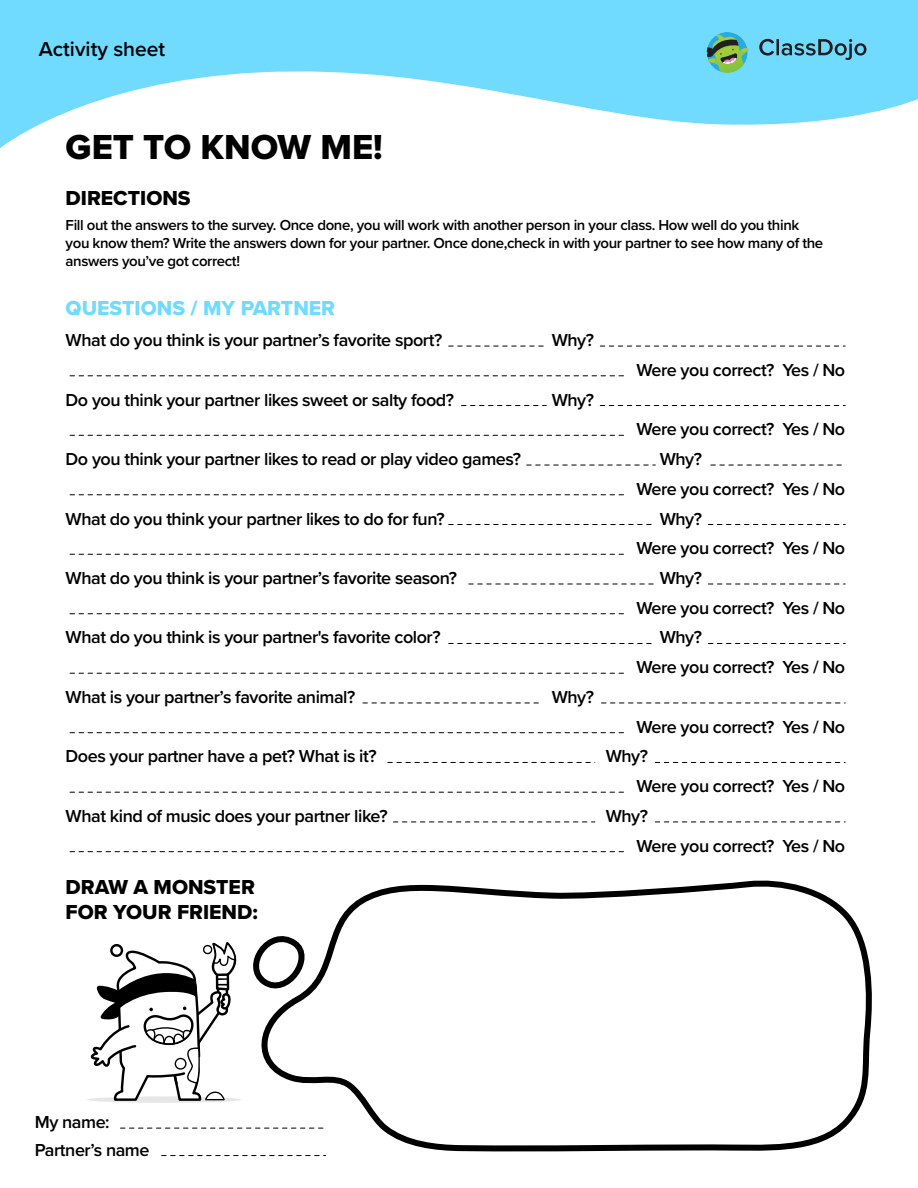
<style>
.page{position:relative;width:918px;height:1188px;background:#fff}
.page>*{position:absolute;margin:0;border:0;box-sizing:border-box;transform-origin:0 0}
.t1{font:36px "Proxima Nova Extrabld";color:#000}
.t2{font:21px/25.2px "Proxima Nova Extrabld";color:#000}
.t3{font:21px "Proxima Nova Extrabld";color:#70dbff}
.t4{font:600 21px "Proxima Nova";color:#000}
.t5{font:600 18px/29.7px "Proxima Nova";letter-spacing:-.025em;color:#000}
.t6{font:600 15px/18px "Proxima Nova";letter-spacing:-.025em;color:#000}
</style>
<div class="page">
<svg style="left:0;top:0;width:918px;height:148px;fill:#70dbff"></svg>
<div style="left:707px;top:32px;width:41px;height:41px;background:#29aae1;border-radius:50%"></div>
<svg style="left:703px;top:34px;width:49px;height:49px"></svg>
<svg style="left:759px;top:39px;width:107px;height:21px"></svg>
<svg style="left:600px;top:346px;width:245px;height:1px"></svg>
<svg style="left:449px;top:346px;width:95px;height:1px"></svg>
<svg style="left:70px;top:375px;width:554px;height:1px"></svg>
<svg style="left:708px;top:524px;width:137px;height:1px"></svg>
<svg style="left:449px;top:524px;width:203px;height:1px"></svg>
<svg style="left:70px;top:554px;width:554px;height:1px"></svg>
<svg style="left:711px;top:465px;width:131px;height:1px"></svg>
<svg style="left:527px;top:465px;width:128px;height:1px"></svg>
<svg style="left:70px;top:494px;width:554px;height:1px"></svg>
<svg style="left:600px;top:405px;width:245px;height:1px"></svg>
<svg style="left:462px;top:405px;width:84px;height:1px"></svg>
<svg style="left:70px;top:435px;width:554px;height:1px"></svg>
<svg style="left:708px;top:584px;width:137px;height:1px"></svg>
<svg style="left:469px;top:584px;width:185px;height:1px"></svg>
<svg style="left:70px;top:613px;width:554px;height:1px"></svg>
<svg style="left:708px;top:643px;width:137px;height:1px"></svg>
<svg style="left:449px;top:643px;width:203px;height:1px"></svg>
<svg style="left:70px;top:673px;width:554px;height:1px"></svg>
<svg style="left:601px;top:703px;width:244px;height:1px"></svg>
<svg style="left:363px;top:703px;width:176px;height:1px"></svg>
<svg style="left:70px;top:732px;width:554px;height:1px"></svg>
<svg style="left:655px;top:762px;width:190px;height:1px"></svg>
<svg style="left:388px;top:762px;width:207px;height:1px"></svg>
<svg style="left:70px;top:792px;width:554px;height:1px"></svg>
<svg style="left:655px;top:822px;width:190px;height:1px"></svg>
<svg style="left:393px;top:822px;width:202px;height:1px"></svg>
<svg style="left:70px;top:851px;width:554px;height:1px"></svg>
<svg style="left:162px;top:1155px;width:84px;height:1px"></svg>
<svg style="left:120px;top:1128px;width:123px;height:1px"></svg>
<div style="left:87px;top:1096px;width:154px;height:7px;background:#e6e6e6;border-radius:50%"></div>
<svg style="left:246px;top:880px;width:626px;height:277px"></svg>
<svg style="left:90px;top:926px;width:225px;height:176px"></svg>
<p class="t4" style="left:39px;top:33px;width:128px">Activity sheet</p>
<h1 class="t1" style="left:66px;top:120px;width:319px">GET TO KNOW ME!</h1>
<p class="t2" style="left:66px;top:186px;width:127px">DIRECTIONS</p>
<p class="t6" style="left:66px;top:216px;width:759px">Fill out the answers to the survey. Once done, you will work with another person in your class. How well do you think you know them? Write the answers down for your partner. Once done,check in with your partner to see how many of the answers you’ve got correct!</p>
<p class="t3" style="left:66px;top:292px;width:271px">QUESTIONS / MY PARTNER</p>
<p class="t5" style="left:66px;top:325px;width:378px">What do you think is your partner’s favorite sport?</p>
<p class="t5" style="left:552px;top:325px;width:44px">Why?</p>
<p class="t5" style="left:636px;top:354px;width:210px">Were you correct? Yes / No</p>
<p class="t5" style="left:66px;top:384px;width:390px">Do you think your partner likes sweet or salty food?</p>
<p class="t5" style="left:552px;top:384px;width:44px">Why?</p>
<p class="t5" style="left:636px;top:414px;width:210px">Were you correct? Yes / No</p>
<p class="t5" style="left:66px;top:444px;width:457px">Do you think your partner likes to read or play video games?</p>
<p class="t5" style="left:636px;top:444px;width:210px;text-indent:23px">Why?<br>Were you correct? Yes / No</p>
<p class="t5" style="left:66px;top:503px;width:380px">What do you think your partner likes to do for fun?</p>
<p class="t5" style="left:636px;top:503px;width:210px;text-indent:23px">Why?<br>Were you correct? Yes / No</p>
<p class="t5" style="left:66px;top:563px;width:393px">What do you think is your partner’s favorite season?</p>
<p class="t5" style="left:636px;top:563px;width:210px;text-indent:23px">Why?<br>Were you correct? Yes / No</p>
<p class="t5" style="left:66px;top:622px;width:377px">What do you think is your partner's favorite color?</p>
<p class="t5" style="left:636px;top:622px;width:210px;text-indent:23px">Why?<br>Were you correct? Yes / No</p>
<p class="t5" style="left:66px;top:682px;width:291px">What is your partner’s favorite animal?</p>
<p class="t5" style="left:552px;top:682px;width:44px">Why?</p>
<p class="t5" style="left:636px;top:711px;width:210px">Were you correct? Yes / No</p>
<p class="t5" style="left:66px;top:741px;width:313px">Does your partner have a pet? What is it?</p>
<p class="t5" style="left:636px;top:741px;width:210px;text-indent:-31px">Why?<br>Were you correct? Yes / No</p>
<p class="t5" style="left:66px;top:801px;width:324px">What kind of music does your partner like?</p>
<p class="t5" style="left:636px;top:801px;width:210px;text-indent:-31px">Why?<br>Were you correct? Yes / No</p>
<p class="t2" style="left:66px;top:874px;width:194px">DRAW A MONSTER<br>FOR YOUR FRIEND:</p>
<p class="t5" style="left:35px;top:1107px;width:76px">My name:</p>
<p class="t5" style="left:35px;top:1134px;width:116px">Partner’s name</p>
</div>
